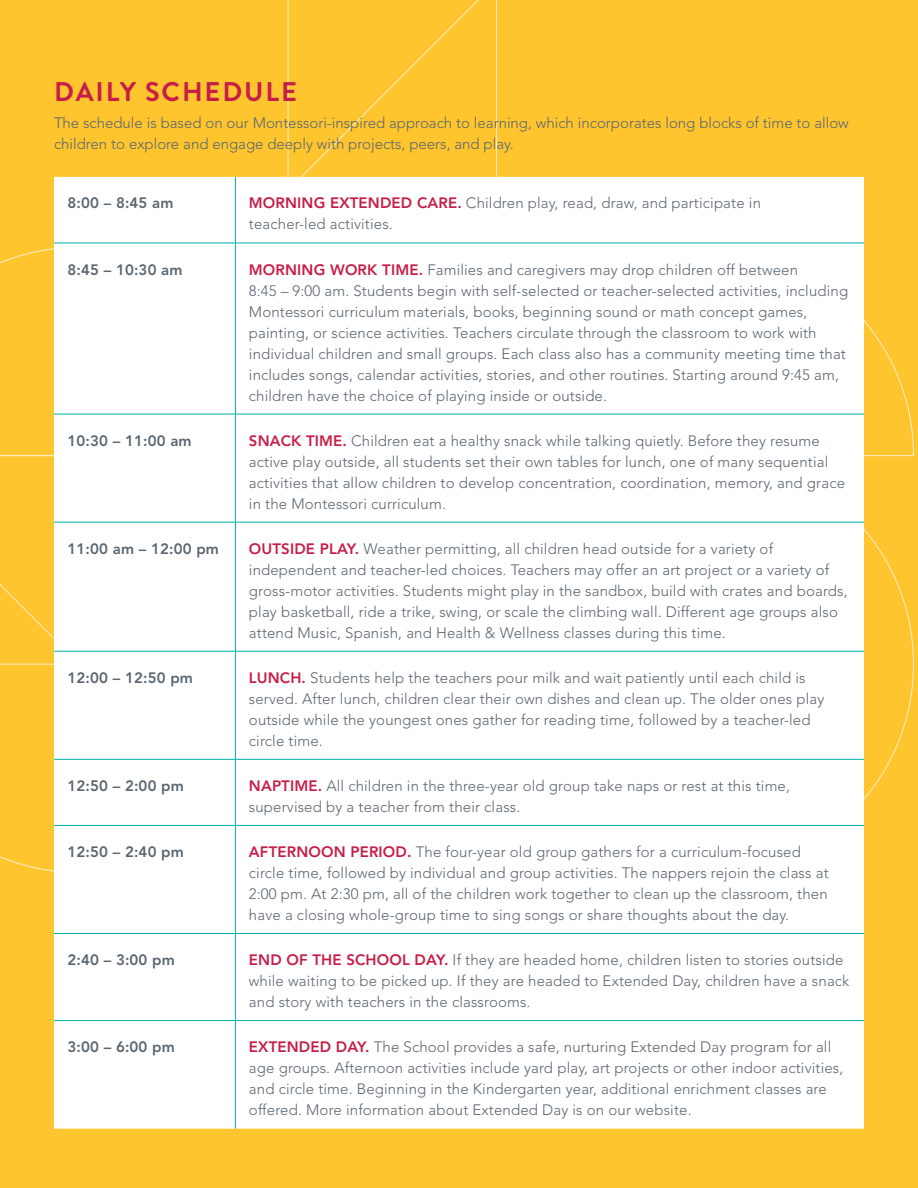
<style>
.page{position:relative;width:918px;height:1188px;background:#fec52e}
.page>*{position:absolute;margin:0;border:0;box-sizing:border-box;transform-origin:0 0}
.t1{font:700 27px "Brandon Grotesque";letter-spacing:.07em;color:#c61e48}
.t2{font:300 15px/21px "Avenir LT Std";letter-spacing:.01em;color:#5b6670}
.t3{font:800 15px "Avenir LT Std";letter-spacing:.01em;color:#5b6670}
.s1{font-weight:800;color:#c61e48}
</style>
<div class="page">
<svg style="left:288px;top:0;width:209px;height:177px"></svg>
<svg style="left:0;top:248px;width:54px;height:624px"></svg>
<svg style="left:864px;top:456px;width:50px;height:344px"></svg>
<svg style="left:864px;top:320px;width:50px;height:136px"></svg>
<div style="left:54px;top:177px;width:810px;height:952px;background:#fff"></div>
<hr style="left:235px;top:177px;width:1px;height:66px;background:#00b0a9">
<hr style="left:54px;top:243px;width:181px;height:1px;background:#00b0a9">
<hr style="left:235px;top:243px;width:629px;height:1px;background:#00b0a9">
<hr style="left:235px;top:243px;width:1px;height:171px;background:#00b0a9">
<hr style="left:54px;top:414px;width:181px;height:1px;background:#00b0a9">
<hr style="left:235px;top:414px;width:629px;height:1px;background:#00b0a9">
<hr style="left:235px;top:414px;width:1px;height:108px;background:#00b0a9">
<hr style="left:54px;top:522px;width:181px;height:1px;background:#00b0a9">
<hr style="left:235px;top:522px;width:629px;height:1px;background:#00b0a9">
<hr style="left:235px;top:522px;width:1px;height:129px;background:#00b0a9">
<hr style="left:54px;top:651px;width:181px;height:1px;background:#00b0a9">
<hr style="left:235px;top:651px;width:629px;height:1px;background:#00b0a9">
<hr style="left:235px;top:651px;width:1px;height:108px;background:#00b0a9">
<hr style="left:54px;top:759px;width:181px;height:1px;background:#00b0a9">
<hr style="left:235px;top:759px;width:629px;height:1px;background:#00b0a9">
<hr style="left:235px;top:760px;width:1px;height:65px;background:#00b0a9">
<hr style="left:54px;top:825px;width:181px;height:1px;background:#00b0a9">
<hr style="left:235px;top:825px;width:629px;height:1px;background:#00b0a9">
<hr style="left:235px;top:826px;width:1px;height:107px;background:#00b0a9">
<hr style="left:54px;top:933px;width:181px;height:1px;background:#00b0a9">
<hr style="left:235px;top:933px;width:629px;height:1px;background:#00b0a9">
<hr style="left:235px;top:934px;width:1px;height:86px;background:#00b0a9">
<hr style="left:54px;top:1020px;width:181px;height:1px;background:#00b0a9">
<hr style="left:235px;top:1020px;width:629px;height:1px;background:#00b0a9">
<hr style="left:235px;top:1021px;width:1px;height:108px;background:#00b0a9">
<h1 class="t1" style="left:54px;top:73px;width:244px">DAILY SCHEDULE</h1>
<p class="t2" style="left:54px;top:113px;width:796px">The schedule is based on our Montessori-inspired approach to learning, which incorporates long blocks of time to allow children to explore and engage deeply with projects, peers, and play.</p>
<p class="t3" style="left:68px;top:194px;width:108px">8:00 – 8:45 am</p>
<p class="t2" style="left:249px;top:193px;width:514px"><span class="s1">MORNING EXTENDED CARE.</span> Children play, read, draw, and participate in teacher-led activities.</p>
<p class="t3" style="left:68px;top:260px;width:117px">8:45 – 10:30 am</p>
<p class="t2" style="left:249px;top:259px;width:601px"><span class="s1">MORNING WORK TIME.</span> Families and caregivers may drop children off between<br>8:45 – 9:00 am. Students begin with self-selected or teacher-selected activities, including Montessori curriculum materials, books, beginning sound or math concept games, painting, or science activities. Teachers circulate through the classroom to work with individual children and small groups. Each class also has a community meeting time that includes songs, calendar activities, stories, and other routines. Starting around 9:45 am, children have the choice of playing inside or outside.</p>
<p class="t3" style="left:68px;top:432px;width:126px">10:30 – 11:00 am</p>
<p class="t2" style="left:249px;top:430px;width:598px"><span class="s1">SNACK TIME.</span> Children eat a healthy snack while talking quietly. Before they resume active play outside, all students set their own tables for lunch, one of many sequential activities that allow children to develop concentration, coordination, memory, and grace in the Montessori curriculum.</p>
<p class="t3" style="left:68px;top:540px;width:153px">11:00 am – 12:00 pm</p>
<p class="t2" style="left:249px;top:538px;width:600px"><span class="s1">OUTSIDE PLAY.</span> Weather permitting, all children head outside for a variety of independent and teacher-led choices. Teachers may offer an art project or a variety of gross-motor activities. Students might play in the sandbox, build with crates and boards, play basketball, ride a trike, swing, or scale the climbing wall. Different age groups also attend Music, Spanish, and Health &amp; Wellness classes during this time.</p>
<p class="t3" style="left:68px;top:669px;width:127px">12:00 – 12:50 pm</p>
<p class="t2" style="left:249px;top:667px;width:577px"><span class="s1">LUNCH.</span> Students help the teachers pour milk and wait patiently until each child is served. After lunch, children clear their own dishes and clean up. The older ones play outside while the youngest ones gather for reading time, followed by a teacher-led circle time.</p>
<p class="t3" style="left:68px;top:777px;width:118px">12:50 – 2:00 pm</p>
<p class="t2" style="left:249px;top:775px;width:543px"><span class="s1">NAPTIME.</span> All children in the three-year old group take naps or rest at this time, supervised by a teacher from their class.</p>
<p class="t3" style="left:68px;top:843px;width:118px">12:50 – 2:40 pm</p>
<p class="t2" style="left:249px;top:841px;width:581px"><span class="s1">AFTERNOON PERIOD.</span> The four-year old group gathers for a curriculum-focused circle time, followed by individual and group activities. The nappers rejoin the class at 2:00 pm. At 2:30 pm, all of the children work together to clean up the classroom, then have a closing whole-group time to sing songs or share thoughts about the day.</p>
<p class="t3" style="left:68px;top:951px;width:109px">2:40 – 3:00 pm</p>
<p class="t2" style="left:249px;top:949px;width:602px"><span class="s1">END OF THE SCHOOL DAY.</span> If they are headed home, children listen to stories outside while waiting to be picked up. If they are headed to Extended Day, children have a snack and story with teachers in the classrooms.</p>
<p class="t3" style="left:68px;top:1038px;width:109px">3:00 – 6:00 pm</p>
<p class="t2" style="left:249px;top:1037px;width:596px"><span class="s1">EXTENDED DAY.</span> The School provides a safe, nurturing Extended Day program for all age groups. Afternoon activities include yard play, art projects or other indoor activities, and circle time. Beginning in the Kindergarten year, additional enrichment classes are offered. More information about Extended Day is on our website.</p>
</div>
